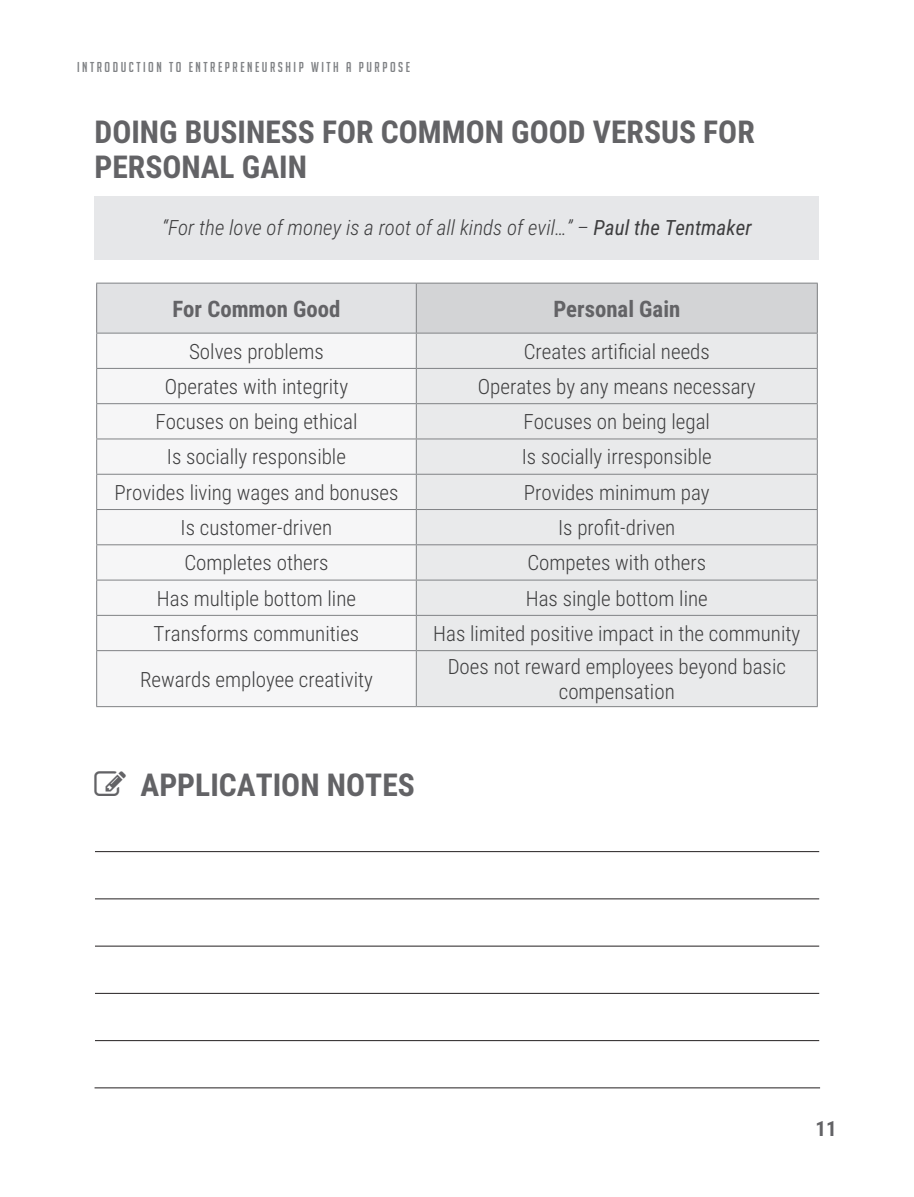
<style>
.page{position:relative;width:914px;height:1197px;background:#fff}
.page>*{position:absolute;margin:0;border:0;box-sizing:border-box;transform-origin:0 0}
.t1{font:700 31.5px/35px "Roboto Condensed";color:#636366}
.t2{font:700 22.75px "Roboto Condensed";color:#636366}
.t3{font:300 21px/24.5px "Roboto Condensed";color:#3e3e3f;text-align:center}
.t4{font:italic 300 21px "Roboto Condensed";color:#3e3e3f}
.t5{font:700 21px "Roboto Condensed";color:#636366}
.t6{font:14px "Big Noodle Titling";letter-spacing:.18em;color:#808285}
.s1{font-weight:400}
</style>
<div class="page">
<div style="left:94px;top:197px;width:724px;height:63px;background:#e6e7e9"></div>
<div style="left:97px;top:283px;width:319px;height:50px;background:#e1e2e4"></div>
<div style="left:416px;top:283px;width:401px;height:50px;background:#d3d4d6"></div>
<div style="left:97px;top:334px;width:319px;height:372px;background:#f6f6f7"></div>
<div style="left:417px;top:334px;width:399px;height:372px;background:#e9eaeb"></div>
<hr style="left:96px;top:283px;width:320px;height:1px;background:#808285">
<hr style="left:96px;top:284px;width:1px;height:49px;background:#808285">
<hr style="left:416px;top:283px;width:401px;height:1px;background:#808285">
<hr style="left:416px;top:284px;width:1px;height:49px;background:#808285">
<hr style="left:816px;top:284px;width:1px;height:49px;background:#808285">
<hr style="left:96px;top:333px;width:320px;height:1px;background:#808285">
<hr style="left:96px;top:334px;width:1px;height:34px;background:#808285">
<hr style="left:416px;top:333px;width:401px;height:1px;background:#808285">
<hr style="left:416px;top:334px;width:1px;height:34px;background:#808285">
<hr style="left:816px;top:334px;width:1px;height:34px;background:#808285">
<hr style="left:96px;top:368px;width:320px;height:1px;background:#808285">
<hr style="left:96px;top:369px;width:1px;height:34px;background:#808285">
<hr style="left:416px;top:368px;width:401px;height:1px;background:#808285">
<hr style="left:416px;top:369px;width:1px;height:34px;background:#808285">
<hr style="left:816px;top:369px;width:1px;height:34px;background:#808285">
<hr style="left:96px;top:403px;width:320px;height:1px;background:#808285">
<hr style="left:96px;top:404px;width:1px;height:35px;background:#808285">
<hr style="left:416px;top:403px;width:401px;height:1px;background:#808285">
<hr style="left:416px;top:404px;width:1px;height:35px;background:#808285">
<hr style="left:816px;top:404px;width:1px;height:35px;background:#808285">
<hr style="left:96px;top:439px;width:320px;height:1px;background:#808285">
<hr style="left:96px;top:439px;width:1px;height:35px;background:#808285">
<hr style="left:416px;top:439px;width:401px;height:1px;background:#808285">
<hr style="left:416px;top:439px;width:1px;height:35px;background:#808285">
<hr style="left:816px;top:439px;width:1px;height:35px;background:#808285">
<hr style="left:96px;top:474px;width:320px;height:1px;background:#808285">
<hr style="left:96px;top:475px;width:1px;height:34px;background:#808285">
<hr style="left:416px;top:474px;width:401px;height:1px;background:#808285">
<hr style="left:416px;top:475px;width:1px;height:34px;background:#808285">
<hr style="left:816px;top:475px;width:1px;height:34px;background:#808285">
<hr style="left:96px;top:509px;width:320px;height:1px;background:#808285">
<hr style="left:96px;top:510px;width:1px;height:34px;background:#808285">
<hr style="left:416px;top:509px;width:401px;height:1px;background:#808285">
<hr style="left:416px;top:510px;width:1px;height:34px;background:#808285">
<hr style="left:816px;top:510px;width:1px;height:34px;background:#808285">
<hr style="left:96px;top:544px;width:320px;height:1px;background:#808285">
<hr style="left:96px;top:545px;width:1px;height:35px;background:#808285">
<hr style="left:416px;top:544px;width:401px;height:1px;background:#808285">
<hr style="left:416px;top:545px;width:1px;height:35px;background:#808285">
<hr style="left:816px;top:545px;width:1px;height:35px;background:#808285">
<hr style="left:96px;top:580px;width:320px;height:1px;background:#808285">
<hr style="left:96px;top:581px;width:1px;height:34px;background:#808285">
<hr style="left:416px;top:580px;width:401px;height:1px;background:#808285">
<hr style="left:416px;top:581px;width:1px;height:34px;background:#808285">
<hr style="left:816px;top:581px;width:1px;height:34px;background:#808285">
<hr style="left:96px;top:615px;width:320px;height:1px;background:#808285">
<hr style="left:96px;top:616px;width:1px;height:34px;background:#808285">
<hr style="left:416px;top:615px;width:401px;height:1px;background:#808285">
<hr style="left:416px;top:616px;width:1px;height:34px;background:#808285">
<hr style="left:816px;top:616px;width:1px;height:34px;background:#808285">
<hr style="left:96px;top:650px;width:320px;height:1px;background:#808285">
<hr style="left:96px;top:651px;width:1px;height:55px;background:#808285">
<hr style="left:416px;top:650px;width:401px;height:1px;background:#808285">
<hr style="left:416px;top:651px;width:1px;height:55px;background:#808285">
<hr style="left:816px;top:651px;width:1px;height:55px;background:#808285">
<hr style="left:96px;top:706px;width:320px;height:1px;background:#808285">
<hr style="left:416px;top:706px;width:401px;height:1px;background:#808285">
<hr style="left:95px;top:851px;width:724px;height:1px;background:#231f20">
<hr style="left:95px;top:899px;width:724px;height:1px;background:#231f20">
<hr style="left:95px;top:946px;width:724px;height:1px;background:#231f20">
<hr style="left:95px;top:993px;width:724px;height:1px;background:#231f20">
<hr style="left:95px;top:1040px;width:724px;height:1px;background:#231f20">
<hr style="left:94px;top:1088px;width:726px;height:1px;background:#231f20">
<p class="t6" style="left:77px;top:60px;width:334px">INTRODUCTION TO ENTREPRENEURSHIP WITH A PURPOSE</p>
<h1 class="t1" style="left:94px;top:113px;width:661px">DOING BUSINESS FOR COMMON GOOD VERSUS FOR<br>PERSONAL GAIN</h1>
<p class="t4" style="left:162px;top:213px;width:591px">“For the love of money is a root of all kinds of evil…” – <span class="s1">Paul the Tentmaker</span></p>
<p class="t2" style="left:172px;top:293px;width:170px">For Common Good</p>
<p class="t2" style="left:553px;top:293px;width:128px">Personal Gain</p>
<p class="t3" style="left:189px;top:338px;width:136px">Solves problems</p>
<p class="t3" style="left:523px;top:338px;width:188px">Creates artificial needs</p>
<p class="t3" style="left:165px;top:373px;width:185px">Operates with integrity</p>
<p class="t3" style="left:478px;top:373px;width:279px">Operates by any means necessary</p>
<p class="t3" style="left:155px;top:409px;width:203px">Focuses on being ethical</p>
<p class="t3" style="left:523px;top:409px;width:188px">Focuses on being legal</p>
<p class="t3" style="left:167px;top:444px;width:181px">Is socially responsible</p>
<p class="t3" style="left:522px;top:444px;width:191px">Is socially irresponsible</p>
<p class="t3" style="left:114px;top:479px;width:285px">Provides living wages and bonuses</p>
<p class="t3" style="left:524px;top:479px;width:187px">Provides minimum pay</p>
<p class="t3" style="left:181px;top:515px;width:153px">Is customer-driven</p>
<p class="t3" style="left:558px;top:515px;width:119px">Is profit-driven</p>
<p class="t3" style="left:184px;top:550px;width:146px">Completes others</p>
<p class="t3" style="left:527px;top:550px;width:180px">Competes with others</p>
<p class="t3" style="left:157px;top:585px;width:201px">Has multiple bottom line</p>
<p class="t3" style="left:525px;top:585px;width:184px">Has single bottom line</p>
<p class="t3" style="left:154px;top:620px;width:207px">Transforms communities</p>
<p class="t3" style="left:433px;top:620px;width:368px">Has limited positive impact in the community</p>
<p class="t3" style="left:140px;top:666px;width:234px">Rewards employee creativity</p>
<p class="t3" style="left:447px;top:654px;width:340px">Does not reward employees beyond basic compensation</p>
<h1 class="t1" style="left:140px;top:766px;width:276px">APPLICATION NOTES</h1>
<p class="t5" style="left:815px;top:1114px;width:23px">11</p>
</div>
